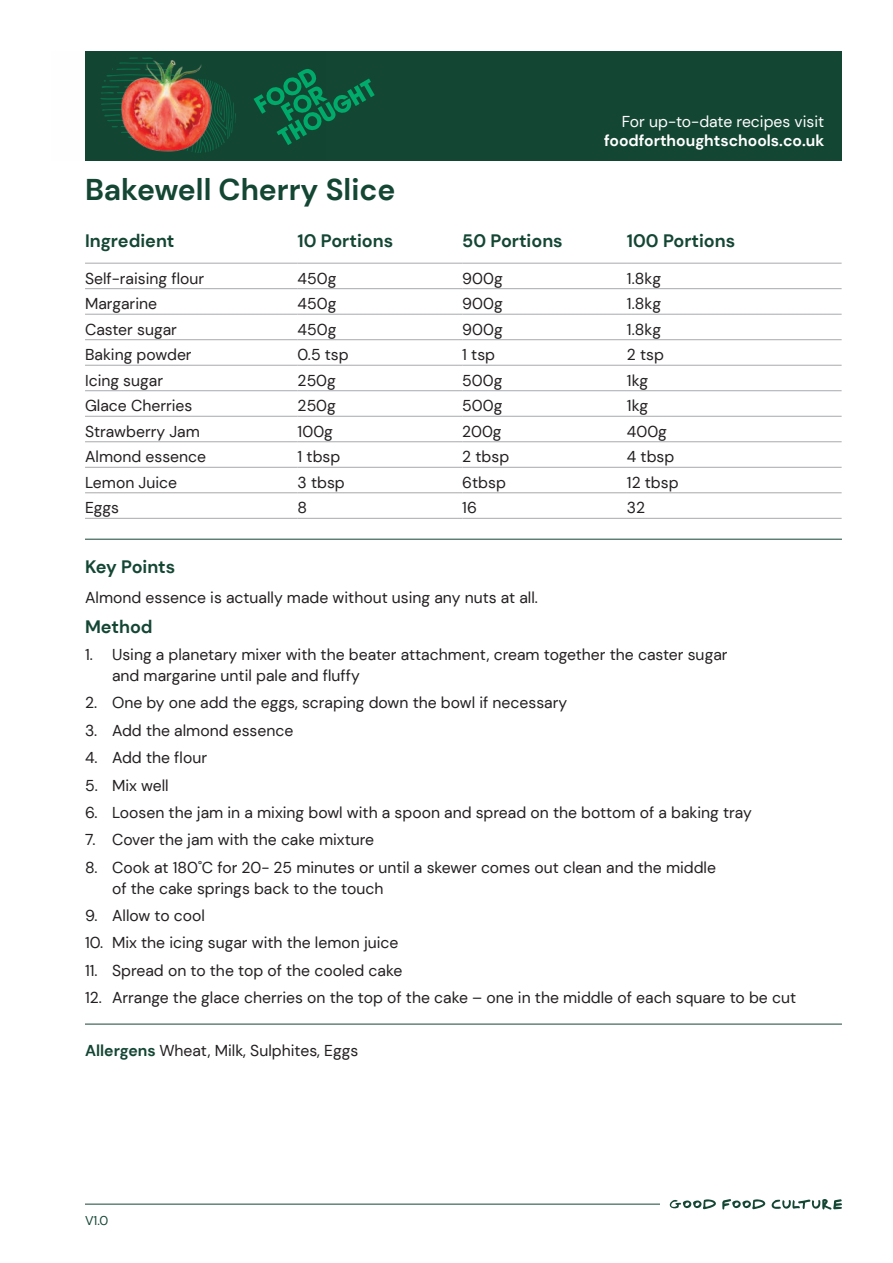
<style>
.page{position:relative;width:893px;height:1263px;background:#fff}
.page>*{position:absolute;margin:0;border:0;box-sizing:border-box;transform-origin:0 0}
.Recipe_Title{font:700 30px "DM Sans";color:#144634}
.t1{font:700 18px "DM Sans";color:#144634}
.Body_Copy{font:15.75px/21px "DM Sans";color:#231f20}
.t2{font:700 15.75px "DM Sans";color:#fff}
.t3{font:15.75px "DM Sans";color:#fff}
.t4{font:12.75px "DM Sans";color:#144634}
.s1{font-weight:700;color:#144634}
</style>
<div class="page">
<div style="left:85px;top:51px;width:757px;height:109px;background:#144634"></div>
<svg style="left:325px;top:78px;width:50px;height:44px"></svg>
<svg style="left:669px;top:1199px;width:47px;height:10px"></svg>
<svg style="left:722px;top:1199px;width:120px;height:11px"></svg>
<hr style="left:85px;top:1204px;width:574px;height:1px;background:#144634">
<img style="left:100px;top:57px;width:225px;height:96px">
<hr style="left:85px;top:263px;width:213px;height:1px;background:#a8a9ad">
<hr style="left:298px;top:263px;width:164px;height:1px;background:#a8a9ad">
<hr style="left:462px;top:263px;width:165px;height:1px;background:#a8a9ad">
<hr style="left:627px;top:263px;width:215px;height:1px;background:#a8a9ad">
<hr style="left:85px;top:288px;width:213px;height:1px;background:#a8a9ad">
<hr style="left:298px;top:288px;width:164px;height:1px;background:#a8a9ad">
<hr style="left:462px;top:288px;width:165px;height:1px;background:#a8a9ad">
<hr style="left:627px;top:288px;width:215px;height:1px;background:#a8a9ad">
<hr style="left:85px;top:314px;width:213px;height:1px;background:#a8a9ad">
<hr style="left:298px;top:314px;width:164px;height:1px;background:#a8a9ad">
<hr style="left:462px;top:314px;width:165px;height:1px;background:#a8a9ad">
<hr style="left:627px;top:314px;width:215px;height:1px;background:#a8a9ad">
<hr style="left:85px;top:339px;width:213px;height:1px;background:#a8a9ad">
<hr style="left:298px;top:339px;width:164px;height:1px;background:#a8a9ad">
<hr style="left:462px;top:339px;width:165px;height:1px;background:#a8a9ad">
<hr style="left:627px;top:339px;width:215px;height:1px;background:#a8a9ad">
<hr style="left:85px;top:365px;width:213px;height:1px;background:#a8a9ad">
<hr style="left:298px;top:365px;width:164px;height:1px;background:#a8a9ad">
<hr style="left:462px;top:365px;width:165px;height:1px;background:#a8a9ad">
<hr style="left:627px;top:365px;width:215px;height:1px;background:#a8a9ad">
<hr style="left:85px;top:390px;width:213px;height:1px;background:#a8a9ad">
<hr style="left:298px;top:390px;width:164px;height:1px;background:#a8a9ad">
<hr style="left:462px;top:390px;width:165px;height:1px;background:#a8a9ad">
<hr style="left:627px;top:390px;width:215px;height:1px;background:#a8a9ad">
<hr style="left:85px;top:416px;width:213px;height:1px;background:#a8a9ad">
<hr style="left:298px;top:416px;width:164px;height:1px;background:#a8a9ad">
<hr style="left:462px;top:416px;width:165px;height:1px;background:#a8a9ad">
<hr style="left:627px;top:416px;width:215px;height:1px;background:#a8a9ad">
<hr style="left:85px;top:441px;width:213px;height:1px;background:#a8a9ad">
<hr style="left:298px;top:441px;width:164px;height:1px;background:#a8a9ad">
<hr style="left:462px;top:441px;width:165px;height:1px;background:#a8a9ad">
<hr style="left:627px;top:441px;width:215px;height:1px;background:#a8a9ad">
<hr style="left:85px;top:467px;width:213px;height:1px;background:#a8a9ad">
<hr style="left:298px;top:467px;width:164px;height:1px;background:#a8a9ad">
<hr style="left:462px;top:467px;width:165px;height:1px;background:#a8a9ad">
<hr style="left:627px;top:467px;width:215px;height:1px;background:#a8a9ad">
<hr style="left:85px;top:492px;width:213px;height:1px;background:#a8a9ad">
<hr style="left:298px;top:492px;width:164px;height:1px;background:#a8a9ad">
<hr style="left:462px;top:492px;width:165px;height:1px;background:#a8a9ad">
<hr style="left:627px;top:492px;width:215px;height:1px;background:#a8a9ad">
<hr style="left:85px;top:518px;width:213px;height:1px;background:#a8a9ad">
<hr style="left:298px;top:518px;width:164px;height:1px;background:#a8a9ad">
<hr style="left:462px;top:518px;width:165px;height:1px;background:#a8a9ad">
<hr style="left:627px;top:518px;width:215px;height:1px;background:#a8a9ad">
<hr style="left:85px;top:539px;width:757px;height:1px;background:#144634">
<hr style="left:85px;top:1024px;width:757px;height:1px;background:#144634">
<p class="t3" style="left:622px;top:112px;width:204px">For up-to-date recipes visit</p>
<p class="t2" style="left:604px;top:130px;width:222px">foodforthoughtschools.co.uk</p>
<p class="Recipe_Title" style="left:85px;top:170px;width:312px">Bakewell Cherry Slice</p>
<p class="t1" style="left:85px;top:229px;width:91px">Ingredient</p>
<p class="t1" style="left:298px;top:229px;width:97px">10 Portions</p>
<p class="t1" style="left:462px;top:229px;width:102px">50 Portions</p>
<p class="t1" style="left:627px;top:229px;width:110px">100 Portions</p>
<p class="Body_Copy" style="left:85px;top:268px;width:121px">Self-raising flour</p>
<p class="Body_Copy" style="left:298px;top:268px;width:40px">450g</p>
<p class="Body_Copy" style="left:462px;top:268px;width:42px">900g</p>
<p class="Body_Copy" style="left:627px;top:268px;width:36px">1.8kg</p>
<p class="Body_Copy" style="left:85px;top:293px;width:74px">Margarine</p>
<p class="Body_Copy" style="left:298px;top:293px;width:40px">450g</p>
<p class="Body_Copy" style="left:462px;top:293px;width:42px">900g</p>
<p class="Body_Copy" style="left:627px;top:293px;width:36px">1.8kg</p>
<p class="Body_Copy" style="left:85px;top:319px;width:93px">Caster sugar</p>
<p class="Body_Copy" style="left:298px;top:319px;width:40px">450g</p>
<p class="Body_Copy" style="left:462px;top:319px;width:42px">900g</p>
<p class="Body_Copy" style="left:627px;top:319px;width:36px">1.8kg</p>
<p class="Body_Copy" style="left:85px;top:344px;width:108px">Baking powder</p>
<p class="Body_Copy" style="left:298px;top:344px;width:53px">0.5 tsp</p>
<p class="Body_Copy" style="left:462px;top:344px;width:34px">1 tsp</p>
<p class="Body_Copy" style="left:627px;top:344px;width:39px">2 tsp</p>
<p class="Body_Copy" style="left:85px;top:370px;width:80px">Icing sugar</p>
<p class="Body_Copy" style="left:298px;top:370px;width:40px">250g</p>
<p class="Body_Copy" style="left:462px;top:370px;width:42px">500g</p>
<p class="Body_Copy" style="left:627px;top:370px;width:23px">1kg</p>
<p class="Body_Copy" style="left:85px;top:395px;width:109px">Glace Cherries</p>
<p class="Body_Copy" style="left:298px;top:395px;width:40px">250g</p>
<p class="Body_Copy" style="left:462px;top:395px;width:42px">500g</p>
<p class="Body_Copy" style="left:627px;top:395px;width:23px">1kg</p>
<p class="Body_Copy" style="left:85px;top:421px;width:116px">Strawberry Jam</p>
<p class="Body_Copy" style="left:298px;top:421px;width:37px">100g</p>
<p class="Body_Copy" style="left:462px;top:421px;width:41px">200g</p>
<p class="Body_Copy" style="left:627px;top:421px;width:42px">400g</p>
<p class="Body_Copy" style="left:85px;top:446px;width:123px">Almond essence</p>
<p class="Body_Copy" style="left:298px;top:446px;width:44px">1 tbsp</p>
<p class="Body_Copy" style="left:462px;top:446px;width:48px">2 tbsp</p>
<p class="Body_Copy" style="left:627px;top:446px;width:49px">4 tbsp</p>
<p class="Body_Copy" style="left:85px;top:472px;width:94px">Lemon Juice</p>
<p class="Body_Copy" style="left:298px;top:472px;width:49px">3 tbsp</p>
<p class="Body_Copy" style="left:462px;top:472px;width:45px">6tbsp</p>
<p class="Body_Copy" style="left:627px;top:472px;width:53px">12 tbsp</p>
<p class="Body_Copy" style="left:85px;top:497px;width:36px">Eggs</p>
<p class="Body_Copy" style="left:298px;top:497px;width:11px">8</p>
<p class="Body_Copy" style="left:462px;top:497px;width:16px">16</p>
<p class="Body_Copy" style="left:627px;top:497px;width:20px">32</p>
<p class="t1" style="left:85px;top:555px;width:92px">Key Points</p>
<p class="Body_Copy" style="left:85px;top:586px;width:454px">Almond essence is actually made without using any nuts at all.</p>
<p class="t1" style="left:85px;top:615px;width:69px">Method</p>
<p class="Body_Copy" style="left:112px;top:644px;width:617px;text-indent:-27px">1. Using a planetary mixer with the beater attachment, cream together the caster sugar and margarine until pale and fluffy</p>
<p class="Body_Copy" style="left:85px;top:692px;width:484px">2. One by one add the eggs, scraping down the bowl if necessary</p>
<p class="Body_Copy" style="left:85px;top:720px;width:210px">3. Add the almond essence</p>
<p class="Body_Copy" style="left:85px;top:747px;width:124px">4. Add the flour</p>
<p class="Body_Copy" style="left:85px;top:774px;width:85px">5. Mix well</p>
<p class="Body_Copy" style="left:85px;top:802px;width:668px">6. Loosen the jam in a mixing bowl with a spoon and spread on the bottom of a baking tray</p>
<p class="Body_Copy" style="left:85px;top:829px;width:291px">7. Cover the jam with the cake mixture</p>
<p class="Body_Copy" style="left:112px;top:857px;width:606px;text-indent:-27px">8. Cook at 180˚C for 20- 25 minutes or until a skewer comes out clean and the middle of the cake springs back to the touch</p>
<p class="Body_Copy" style="left:85px;top:905px;width:122px">9. Allow to cool</p>
<p class="Body_Copy" style="left:85px;top:932px;width:315px">10. Mix the icing sugar with the lemon juice</p>
<p class="Body_Copy" style="left:85px;top:960px;width:319px">11. Spread on to the top of the cooled cake</p>
<p class="Body_Copy" style="left:85px;top:987px;width:713px">12. Arrange the glace cherries on the top of the cake – one in the middle of each square to be cut</p>
<p class="Body_Copy" style="left:85px;top:1040px;width:275px"><span class="s1">Allergens</span> Wheat, Milk, Sulphites, Eggs</p>
<p class="t4" style="left:85px;top:1212px;width:25px">V1.0</p>
</div>
